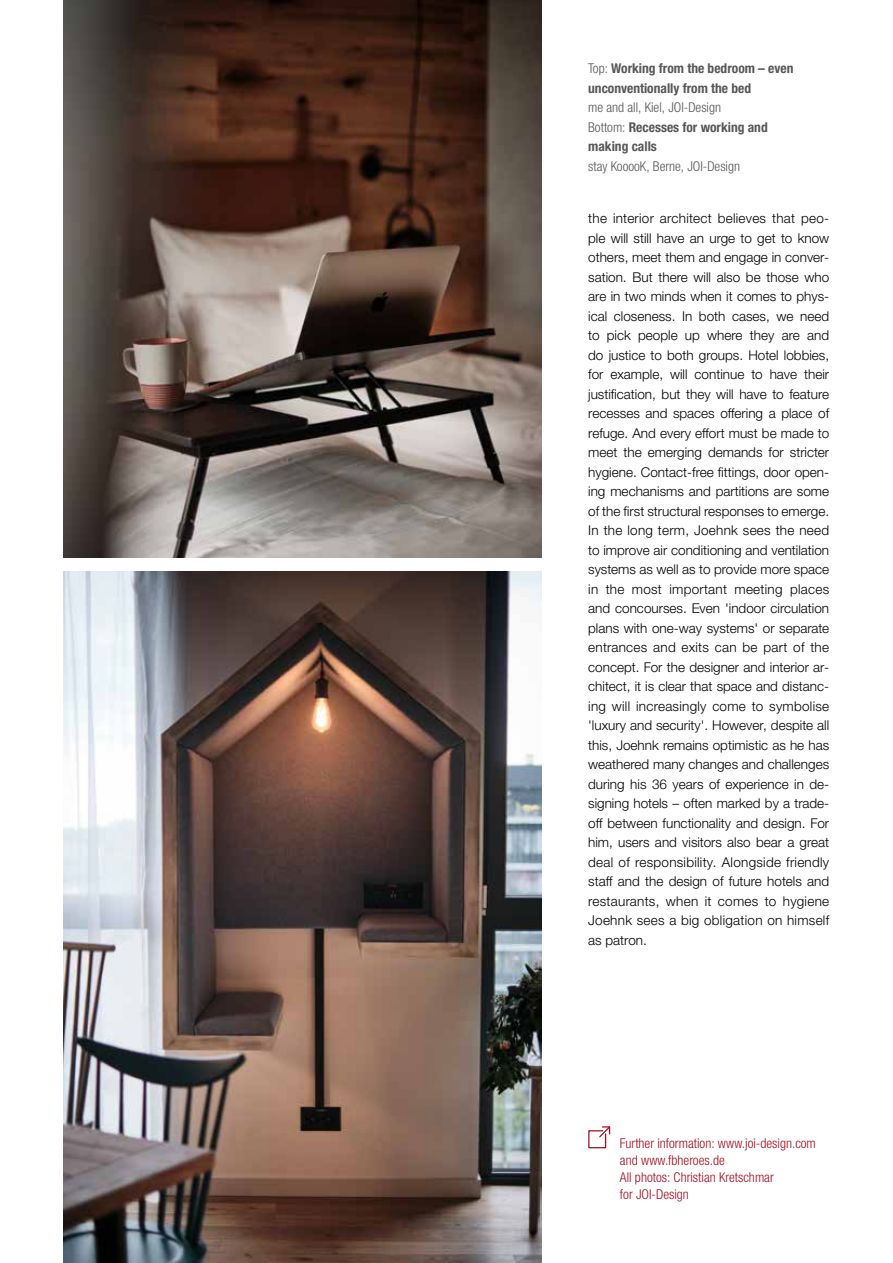
<style>
.page{position:relative;width:893px;height:1263px;background:#fff}
.page>*{position:absolute;margin:0;border:0;box-sizing:border-box;transform-origin:0 0}
.t1{font:300 13.5px/19.5px "Helvetica Neue LTW1 G";letter-spacing:.02em;color:#000;text-align:justify}
.t2{font:700 condensed 13.5px/19.5px "Helvetica Neue LTW1 G";color:#575756}
.t3{font:300 condensed 13.5px/17px "Helvetica Neue LTW1 G";color:#a60d1f}
.t4{font:300 condensed 13.5px "Helvetica Neue LTW1 G";color:#575756}
.s1{font-weight:300}
</style>
<div class="page">
<img style="left:64px;top:0;width:477px;height:557px">
<img style="left:64px;top:572px;width:477px;height:691px">
<svg style="left:588px;top:1126px;width:23px;height:23px"></svg>
<p class="t2" style="left:588px;top:59px;width:207px"><span class="s1">Top:</span> Working from the bedroom – even unconventionally from the bed</p>
<p class="t2" style="left:588px;top:98px;width:181px"><span class="s1">me and all, Kiel, JOI-Design<br>Bottom:</span> Recesses for working and making calls</p>
<p class="t4" style="left:588px;top:158px;width:153px">stay KooooK, Berne, JOI-Design</p>
<p class="t1" style="left:588px;top:209px;width:242px">the interior architect believes that peo&shy;ple will still have an urge to get to know others, meet them and engage in conver&shy;sation. But there will also be those who are in two minds when it comes to phys&shy;ical closeness. In both cases, we need to pick people up where they are and do justice to both groups. Hotel lobbies, for example, will continue to have their justification, but they will have to feature recesses and spaces offering a place of refuge. And every effort must be made to meet the emerging demands for stricter hygiene. Contact-free fittings, door open&shy;ing mechanisms and partitions are some of the first structural responses to emerge.<br>In the long term, Joehnk sees the need to improve air conditioning and ventilation systems as well as to provide more space in the most important meeting places and concourses. Even 'indoor circulation plans with one-way systems' or separate entrances and exits can be part of the concept. For the designer and interior ar&shy;chitect, it is clear that space and distanc&shy;ing will increasingly come to symbolise 'luxury and security'. However, despite all this, Joehnk remains optimistic as he has weathered many changes and challenges during his 36 years of experience in de&shy;signing hotels – often marked by a trade&shy;off between functionality and design. For him, users and visitors also bear a great deal of responsibility. Alongside friendly staff and the design of future hotels and restaurants, when it comes to hygiene Joehnk sees a big obligation on himself as patron.</p>
<p class="t3" style="left:620px;top:1135px;width:197px">Further information: www.joi-design.com and www.fbheroes.de<br>All photos: Christian Kretschmar<br>for JOI-Design</p>
</div>
